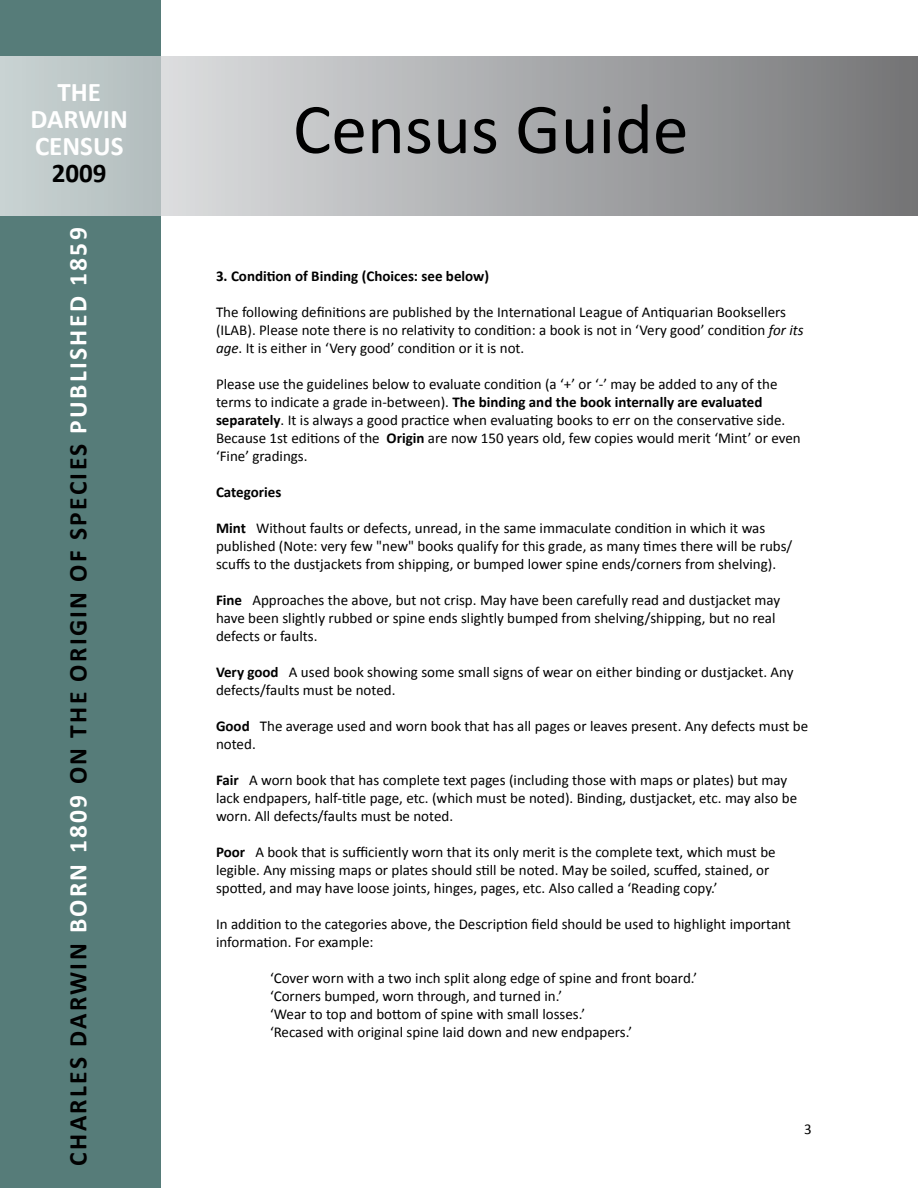
<style>
.page{position:relative;width:918px;height:1188px;background:#fff}
.page>*{position:absolute;margin:0;border:0;box-sizing:border-box;transform-origin:0 0}
.t1{font:72px "Calibri";color:#000}
.t2{font:700 27px/27px "Calibri";color:#fff;text-align:center}
.t3{font:700 27px "Calibri";color:#000}
.t4{font:700 25.5px "Calibri";letter-spacing:.09em;color:#000}
.t5{font:15px/18px "Calibri";color:#000}
.t6{font:700 15px "Calibri";color:#000}
.s1{color:#fff}
.s2{font-style:italic}
.s3{font-weight:700}
</style>
<div class="page">
<div style="left:0;top:0;width:161px;height:1188px;background:#567c79"></div>
<svg style="left:0;top:56px;width:918px;height:159px;background:#adafb1"></svg>
<h2 class="t2" style="left:31px;top:78px;width:99px">THE<br>DARWIN<br>CENSUS</h2>
<h2 class="t3" style="left:52px;top:157px;width:56px">2009</h2>
<h3 class="t4" style="left:62px;top:1166px;width:940px;rotate:-90deg">CHARLES DARWIN <span class="s1">BORN 1809</span> ON THE ORIGIN OF SPECIES <span class="s1">PUBLISHED 1859</span></h3>
<h1 class="t1" style="left:293px;top:84px;width:397px">Census Guide</h1>
<p class="t6" style="left:216px;top:267px;width:275px">3. Condition of Binding (Choices: see below)</p>
<p class="t5" style="left:216px;top:303px;width:589px">The following definitions are published by the International League of Antiquarian Booksellers (ILAB). Please note there is no relativity to condition: a book is not in ‘Very good’ condition <span class="s2">for its age</span>. It is either in ‘Very good’ condition or it is not.</p>
<p class="t5" style="left:216px;top:375px;width:586px">Please use the guidelines below to evaluate condition (a ‘+’ or ‘-’ may be added to any of the terms to indicate a grade in-between). <span class="s3">The binding and the book internally are evaluated separately</span>. It is always a good practice when evaluating books to err on the conservative side.<br>Because 1st editions of the <span class="s3">Origin</span> are now 150 years old, few copies would merit ‘Mint’ or even ‘Fine’ gradings.</p>
<p class="t6" style="left:216px;top:483px;width:67px">Categories</p>
<p class="t5" style="left:216px;top:519px;width:578px"><span class="s3">Mint</span> Without faults or defects, unread, in the same immaculate condition in which it was published (Note: very few "new" books qualify for this grade, as many times there will be rubs/ scuffs to the dustjackets from shipping, or bumped lower spine ends/corners from shelving).</p>
<p class="t5" style="left:216px;top:591px;width:566px"><span class="s3">Fine</span> Approaches the above, but not crisp. May have been carefully read and dustjacket may have been slightly rubbed or spine ends slightly bumped from shelving/shipping, but no real defects or faults.</p>
<p class="t5" style="left:216px;top:663px;width:579px"><span class="s3">Very good</span> A used book showing some small signs of wear on either binding or dustjacket. Any defects/faults must be noted.</p>
<p class="t5" style="left:216px;top:717px;width:594px"><span class="s3">Good</span> The average used and worn book that has all pages or leaves present. Any defects must be noted.</p>
<p class="t5" style="left:216px;top:771px;width:583px"><span class="s3">Fair</span> A worn book that has complete text pages (including those with maps or plates) but may lack endpapers, half-title page, etc. (which must be noted). Binding, dustjacket, etc. may also be worn. All defects/faults must be noted.</p>
<p class="t5" style="left:216px;top:843px;width:561px"><span class="s3">Poor</span> A book that is sufficiently worn that its only merit is the complete text, which must be legible. Any missing maps or plates should still be noted. May be soiled, scuffed, stained, or spotted, and may have loose joints, hinges, pages, etc. Also called a ‘Reading copy.’</p>
<p class="t5" style="left:216px;top:915px;width:576px">In addition to the categories above, the Description field should be used to highlight important information. For example:</p>
<p class="t5" style="left:270px;top:969px;width:429px">‘Cover worn with a two inch split along edge of spine and front board.’ ‘Corners bumped, worn through, and turned in.’<br>‘Wear to top and bottom of spine with small losses.’<br>‘Recased with original spine laid down and new endpapers.’</p>
<p class="t5" style="left:804px;top:1119px;width:9px">3</p>
</div>
